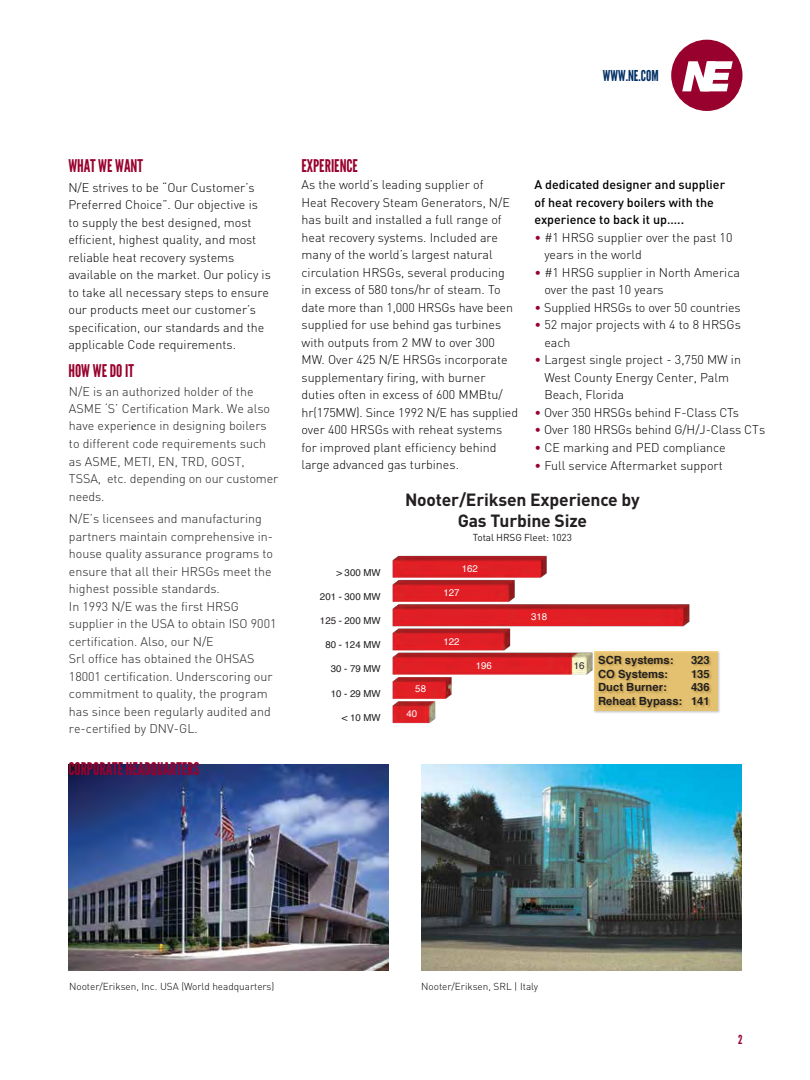
<style>
.page{position:relative;width:810px;height:1080px;background:#fff}
.page>*{position:absolute;margin:0;border:0;box-sizing:border-box;transform-origin:0 0}
.t1{font:700 20px/22.8px "Helvetica";color:#231f20;text-align:center}
.t2{font:17.5px "League Gothic";color:#98012d}
.t3{font:700 17.5px/20px "DIN";letter-spacing:-.01em;color:#231f20;text-align:center}
.t4{font:15px "League Gothic";color:#002f65}
.t5{font:300 12.5px/17.5px "DIN";color:#000}
.t6{font:300 12.5px/17.5px "DIN";color:#231f20}
.t7{font:500 12.5px/17.5px "DIN";color:#000}
.t8{font:12.5px "League Gothic";color:#98012d}
.t9{font:700 11.25px/13.5px "Helvetica";color:#231f20;text-align:right}
.t10{font:300 10px "DIN";color:#000}
.t11{font:10px "DIN";letter-spacing:-.01em;color:#231f20}
.t12{font:9.75px "Helvetica";color:#fff}
.t13{font:9.62px "Helvetica";color:#231f20}
.t14{font:9.62px "Helvetica";color:#fff}
.t15{font:8.75px "Helvetica";color:#231f20}
.s1{font-family:"Minion Pro";font-weight:400}
.s2{color:#98012d}
</style>
<div class="page">
<img style="left:421px;top:765px;width:321px;height:206px">
<img style="left:68px;top:764px;width:321px;height:206px">
<div style="left:671px;top:40px;width:72px;height:71px;background:#98012d;border-radius:50%"></div>
<svg style="left:682px;top:61px;width:51px;height:30px"></svg>
<img style="left:392px;top:555px;width:328px;height:169px">
<p class="t4" style="left:603px;top:67px;width:57px">WWW.NE.COM</p>
<h2 class="t2" style="left:68px;top:155px;width:76px">WHAT WE WANT</h2>
<p class="t5" style="left:68px;top:178px;width:204px">N/E strives to be “Our Customer’s Preferred Choice”. Our objective is to supply the best designed, most efficient, highest quality, and most reliable heat recovery systems available on the market. Our policy is to take all necessary steps to ensure our products meet our customer’s specification, our standards and the applicable Code requirements.</p>
<h2 class="t2" style="left:68px;top:360px;width:67px">HOW WE DO IT</h2>
<p class="t6" style="left:69px;top:383px;width:203px;line-height:17px">N/E is an authorized holder of the<br>ASME ‘S’ Certification Mark. We also have experi<span class="s1">e</span>nce in designing boilers</p>
<p class="t6" style="left:69px;top:435px;width:211px">to different code requirements such as ASME, METI, EN, TRD, GOST,<br>TSSA, etc. depending on our customer needs.</p>
<p class="t6" style="left:69px;top:510px;width:209px">N/E’s licensees and manufacturing partners maintain comprehensive in&shy;house quality assurance programs to ensure that all their HRSGs meet the highest possible standards.<br>In 1993 N/E was the first HRSG supplier in the USA to obtain ISO 9001 certification. Also, our N/E<br>Srl office has obtained the OHSAS 18001 certification. Underscoring our commitment to quality, the program has since been regularly audited and re-certified by DNV-GL.</p>
<h2 class="t2" style="left:68px;top:758px;width:133px">CORPORATE HEADQUARTERS</h2>
<h2 class="t2" style="left:301px;top:155px;width:58px">EXPERIENCE</h2>
<p class="t5" style="left:301px;top:176px;width:218px">As the world’s leading supplier of<br>Heat Recovery Steam Generators, N/E has built and installed a full range of heat recovery systems. Included are many of the world’s largest natural circulation HRSGs, several producing in excess of 580 tons/hr of steam. To date more than 1,000 HRSGs have been supplied for use behind gas turbines with outputs from 2 MW to over 300<br>MW. Over 425 N/E HRSGs incorporate supplementary firing, with burner duties often in excess of 600 MMBtu/ hr(175MW). Since 1992 N/E has supplied over 400 HRSGs with reheat systems for improved plant efficiency behind large advanced gas turbines.</p>
<p class="t7" style="left:534px;top:176px;width:192px">A dedicated designer and supplier of heat recovery boilers with the experience to back it up…..</p>
<p class="t5" style="left:544px;top:229px;width:190px;text-indent:-10px"><span class="s2">•</span> #1 HRSG supplier over the past 10 years in the world</p>
<p class="t5" style="left:544px;top:264px;width:197px;text-indent:-10px"><span class="s2">•</span> #1 HRSG supplier in North America over the past 10 years</p>
<p class="t5" style="left:534px;top:299px;width:208px"><span class="s2">•</span> Supplied HRSGs to over 50 countries</p>
<p class="t5" style="left:544px;top:316px;width:198px;text-indent:-10px"><span class="s2">•</span> 52 major projects with 4 to 8 HRSGs each</p>
<p class="t5" style="left:544px;top:351px;width:198px;text-indent:-10px"><span class="s2">•</span> Largest single project - 3,750 MW in<br>West County Energy Center, Palm<br>Beach, Florida</p>
<p class="t5" style="left:534px;top:404px;width:206px"><span class="s2">•</span> Over 350 HRSGs behind F-Class CTs</p>
<p class="t5" style="left:534px;top:421px;width:232px"><span class="s2">•</span> Over 180 HRSGs behind G/H/J-Class CTs</p>
<p class="t5" style="left:534px;top:439px;width:193px"><span class="s2">•</span> CE marking and PED compliance</p>
<p class="t5" style="left:534px;top:456px;width:190px"><span class="s2">•</span> Full service Aftermarket support</p>
<h1 class="t1" style="left:372px;top:485px;width:285px">Nooter/Eriksen Experience by<br>Gas Turbine Size</h1>
<p class="t15" style="left:467px;top:531px;width:96px">Total HRSG Fleet: 1023</p>
<h2 class="t3" style="left:405px;top:489px;width:236px">Nooter/Eriksen Experience by<br>Gas Turbine Size</h2>
<p class="t11" style="left:473px;top:532px;width:101px">Total HRSG Fleet: 1023</p>
<p class="t13" style="left:336px;top:565px;width:46px">&gt; 300 MW</p>
<p class="t13" style="left:320px;top:589px;width:62px">201 - 300 MW</p>
<p class="t13" style="left:320px;top:613px;width:62px">125 - 200 MW</p>
<p class="t13" style="left:325px;top:638px;width:57px">80 - 124 MW</p>
<p class="t13" style="left:331px;top:662px;width:51px">30 - 79 MW</p>
<p class="t13" style="left:331px;top:686px;width:51px">10 - 29 MW</p>
<p class="t13" style="left:342px;top:710px;width:40px">&lt; 10 MW</p>
<p class="t14" style="left:415px;top:681px;width:12px">58</p>
<p class="t14" style="left:406px;top:706px;width:12px">40</p>
<p class="t12" style="left:462px;top:561px;width:18px">162</p>
<p class="t14" style="left:443px;top:585px;width:18px">127</p>
<p class="t14" style="left:443px;top:634px;width:18px">122</p>
<p class="t14" style="left:476px;top:658px;width:18px">196</p>
<p class="t12" style="left:531px;top:609px;width:18px">318</p>
<p class="t13" style="left:574px;top:658px;width:12px">16</p>
<p class="t9" style="left:598px;top:654px;width:77px">SCR systems:</p>
<p class="t9" style="left:691px;top:654px;width:20px">323</p>
<p class="t9" style="left:598px;top:667px;width:71px">CO Systems:</p>
<p class="t9" style="left:691px;top:667px;width:20px">135</p>
<p class="t9" style="left:598px;top:681px;width:70px">Duct Burner:</p>
<p class="t9" style="left:598px;top:681px;width:113px">436<br>Reheat Bypass: 141</p>
<p class="t10" style="left:69px;top:980px;width:207px">Nooter/Eriksen, Inc. USA (World headquarters)</p>
<p class="t10" style="left:421px;top:980px;width:118px">Nooter/Eriksen, SRL | Italy</p>
<p class="t8" style="left:738px;top:1032px;width:6px">2</p>
</div>
